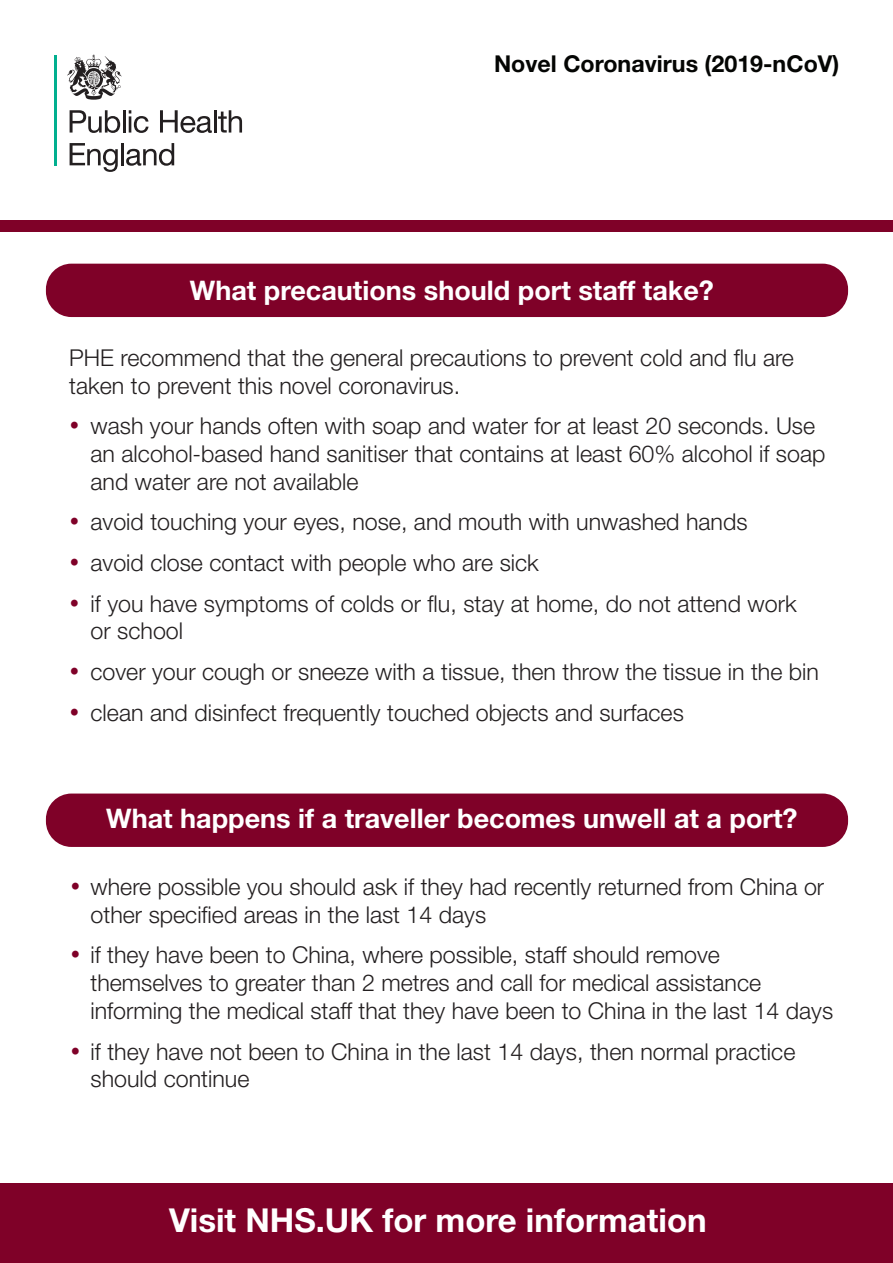
<style>
.page{position:relative;width:893px;height:1263px;background:#fff}
.page>*{position:absolute;margin:0;border:0;box-sizing:border-box;transform-origin:0 0}
.t1{font:700 33px "Helvetica Neue LT Std";color:#fff}
.t2{font:700 27px "Helvetica Neue LT Std";color:#fff}
.t3{font:300 23.25px/27.9px "Helvetica Neue LT Std";color:#231f20}
.t4{font:700 23.25px "Helvetica Neue LT Std";color:#040503}
.s1{color:#7f0128}
</style>
<div class="page">
<div style="left:46px;top:264px;width:802px;height:53px;background:#7f0128;border-radius:26px"></div>
<svg style="left:218px;top:110px;width:24px;height:23px"></svg>
<hr style="left:54px;top:55px;width:2px;height:110px;background:#01af8f">
<svg style="left:70px;top:110px;width:50px;height:23px"></svg>
<hr style="left:123px;top:110px;width:2px;height:23px;background:#231f20">
<svg style="left:129px;top:110px;width:20px;height:23px"></svg>
<svg style="left:160px;top:110px;width:52px;height:23px"></svg>
<hr style="left:214px;top:110px;width:2px;height:23px;background:#231f20">
<svg style="left:70px;top:143px;width:48px;height:29px"></svg>
<hr style="left:121px;top:143px;width:3px;height:22px;background:#231f20">
<svg style="left:126px;top:143px;width:48px;height:23px"></svg>
<svg style="left:67px;top:55px;width:55px;height:45px"></svg>
<div style="left:46px;top:793px;width:802px;height:54px;background:#7f0128;border-radius:26px"></div>
<div style="left:0;top:1183px;width:893px;height:80px;background:#7f0128"></div>
<div style="left:0;top:220px;width:893px;height:11px;background:#7f0128"></div>
<p class="t4" style="left:494px;top:49px;width:347px">Novel Coronavirus (2019-nCoV)</p>
<p class="t2" style="left:190px;top:273px;width:526px">What precautions should port staff take?</p>
<p class="t3" style="left:69px;top:343px;width:726px">PHE recommend that the general precautions to prevent cold and flu are taken to prevent this novel coronavirus.</p>
<p class="t3" style="left:91px;top:411px;width:736px;text-indent:-21px"><span class="s1">•</span> wash your hands often with soap and water for at least 20 seconds. Use an alcohol-based hand sanitiser that contains at least 60% alcohol if soap and water are not available</p>
<p class="t3" style="left:69px;top:508px;width:680px"><span class="s1">•</span> avoid touching your eyes, nose, and mouth with unwashed hands</p>
<p class="t3" style="left:69px;top:548px;width:471px"><span class="s1">•</span> avoid close contact with people who are sick</p>
<p class="t3" style="left:91px;top:589px;width:707px;text-indent:-21px"><span class="s1">•</span> if you have symptoms of colds or flu, stay at home, do not attend work or school</p>
<p class="t3" style="left:69px;top:657px;width:751px"><span class="s1">•</span> cover your cough or sneeze with a tissue, then throw the tissue in the bin</p>
<p class="t3" style="left:69px;top:698px;width:616px"><span class="s1">•</span> clean and disinfect frequently touched objects and surfaces</p>
<p class="t2" style="left:106px;top:802px;width:693px">What happens if a traveller becomes unwell at a port?</p>
<p class="t3" style="left:91px;top:872px;width:735px;text-indent:-20px"><span class="s1">•</span> where possible you should ask if they had recently returned from China or other specified areas in the last 14 days</p>
<p class="t3" style="left:91px;top:940px;width:744px;text-indent:-20px"><span class="s1">•</span> if they have been to China, where possible, staff should remove themselves to greater than 2 metres and call for medical assistance informing the medical staff that they have been to China in the last 14 days</p>
<p class="t3" style="left:91px;top:1037px;width:706px;text-indent:-20px"><span class="s1">•</span> if they have not been to China in the last 14 days, then normal practice should continue</p>
<h1 class="t1" style="left:169px;top:1199px;width:539px">Visit NHS.UK for more information</h1>
</div>
